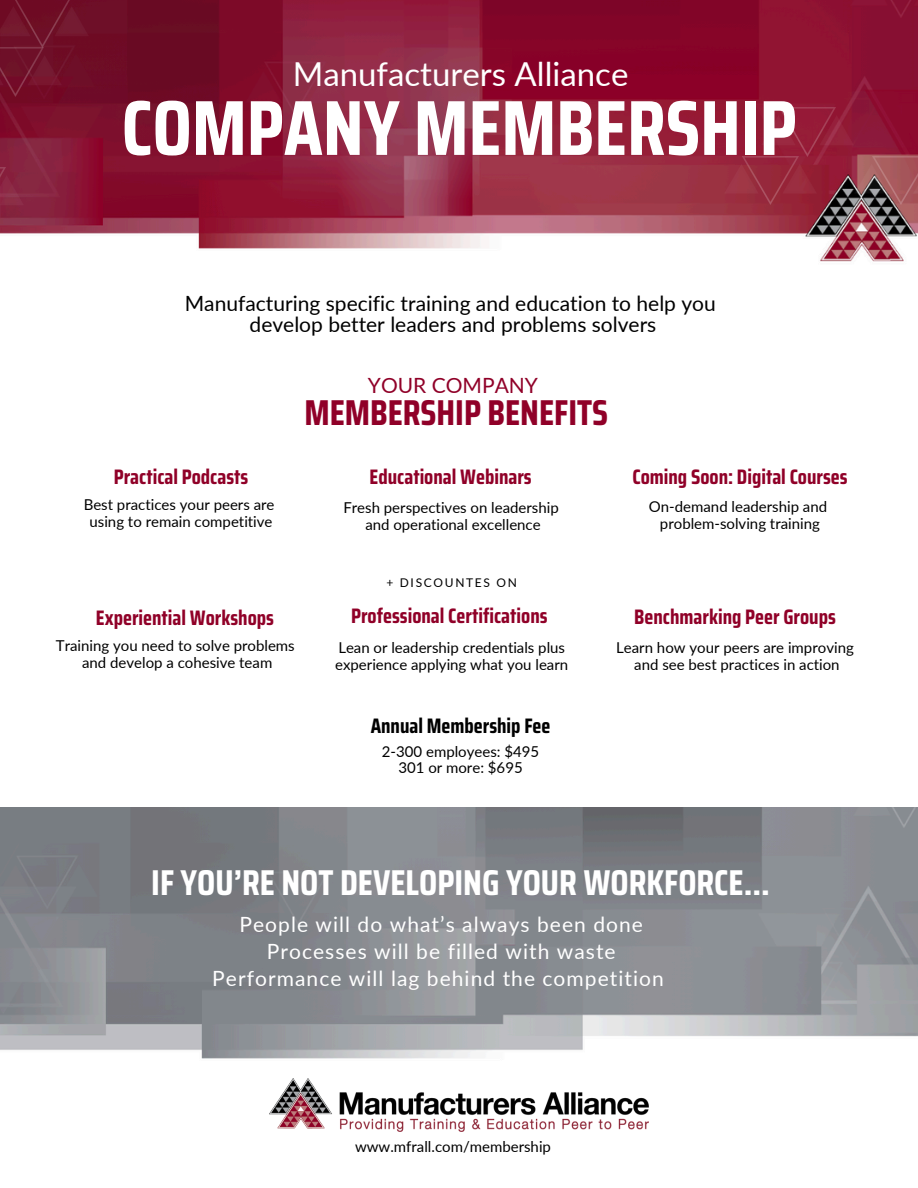
<style>
.page{position:relative;width:918px;height:1188px;background:#fff}
.page>*{position:absolute;margin:0;border:0;box-sizing:border-box;transform-origin:0 0}
.t1{font:700 78px "Saira Condensed";color:#fff}
.t2{font:700 36px "Saira Condensed";color:#fff}
.t3{font:700 36px "Saira Condensed";color:#900028}
.t4{font:33px "Lato";color:#fff}
.t5{font:700 21px "Saira Condensed";color:#900028}
.t6{font:21px/27px "Lato";letter-spacing:.05em;color:#fff;text-align:center}
.t7{font:21px/20.2px "Lato";color:#000;text-align:center}
.t8{font:700 21px "Saira Condensed";color:#000}
.t9{font:21px "Lato";color:#900028}
.t10{font:15px/16.8px "Lato";color:#000}
.t11{font:12px "Lato";letter-spacing:.14em;color:#000}
</style>
<div class="page">
<img style="left:0;top:0;width:918px;height:262px">
<img style="left:0;top:168px;width:24px;height:48px">
<img style="left:724px;top:157px;width:93px;height:48px">
<img style="left:855px;top:157px;width:63px;height:48px">
<img style="left:0;top:0;width:88px;height:47px">
<img style="left:0;top:48px;width:62px;height:48px">
<img style="left:761px;top:108px;width:92px;height:48px">
<img style="left:270px;top:1079px;width:379px;height:53px">
<img style="left:0;top:808px;width:918px;height:251px">
<p class="t4" style="left:293px;top:53px;width:337px">Manufacturers Alliance</p>
<p class="t1" style="left:122px;top:66px;width:677px">COMPANY MEMBERSHIP</p>
<h5 class="t7" style="left:185px;top:293px;width:533px">Manufacturing specific training and education to help you develop better leaders and problems solvers</h5>
<p class="t5" style="left:114px;top:460px;width:136px">Practical Podcasts</p>
<p class="t10" style="left:84px;top:496px;width:192px">Best practices your peers are</p>
<h5 class="t10" style="left:90px;top:512px;width:185px">using to remain competitive</h5>
<h5 class="t9" style="left:368px;top:372px;width:172px">YOUR COMPANY</h5>
<h5 class="t3" style="left:304px;top:384px;width:305px">MEMBERSHIP BENEFITS</h5>
<p class="t5" style="left:370px;top:460px;width:164px">Educational Webinars</p>
<p class="t10" style="left:343px;top:499px;width:217px">Fresh perspectives on leadership</p>
<p class="t10" style="left:365px;top:516px;width:177px">and operational excellence</p>
<p class="t5" style="left:632px;top:460px;width:217px">Coming Soon: Digital Courses</p>
<p class="t10" style="left:649px;top:498px;width:180px">On-demand leadership and</p>
<h5 class="t10" style="left:660px;top:515px;width:162px">problem-solving training</h5>
<p class="t5" style="left:96px;top:601px;width:180px">Experiential Workshops</p>
<h5 class="t10" style="left:56px;top:637px;width:240px">Training you need to solve problems</h5>
<p class="t10" style="left:82px;top:654px;width:192px">and develop a cohesive team</p>
<h2 class="t11" style="left:386px;top:575px;width:132px">+ DISCOUNTES ON</h2>
<h6 class="t5" style="left:351px;top:599px;width:198px">Professional Certifications</h6>
<p class="t10" style="left:335px;top:639px;width:235px">Lean or leadership credentials plus experience applying what you learn</p>
<p class="t8" style="left:371px;top:709px;width:181px">Annual Membership Fee</p>
<p class="t10" style="left:382px;top:742px;width:159px;text-align:center">2-300 employees: $495<br>301 or more: $695</p>
<h5 class="t5" style="left:634px;top:601px;width:203px">Benchmarking Peer Groups</h5>
<p class="t10" style="left:616px;top:639px;width:239px">Learn how your peers are improving</p>
<p class="t10" style="left:634px;top:656px;width:207px">and see best practices in action</p>
<p class="t2" style="left:151px;top:854px;width:620px">IF YOU’RE NOT DEVELOPING YOUR WORKFORCE...</p>
<p class="t6" style="left:212px;top:910px;width:453px">People will do what’s always been done<br>Processes will be filled with waste<br>Performance will lag behind the competition</p>
<h3 class="t10" style="left:355px;top:1138px;width:197px">www.mfrall.com/membership</h3>
</div>
